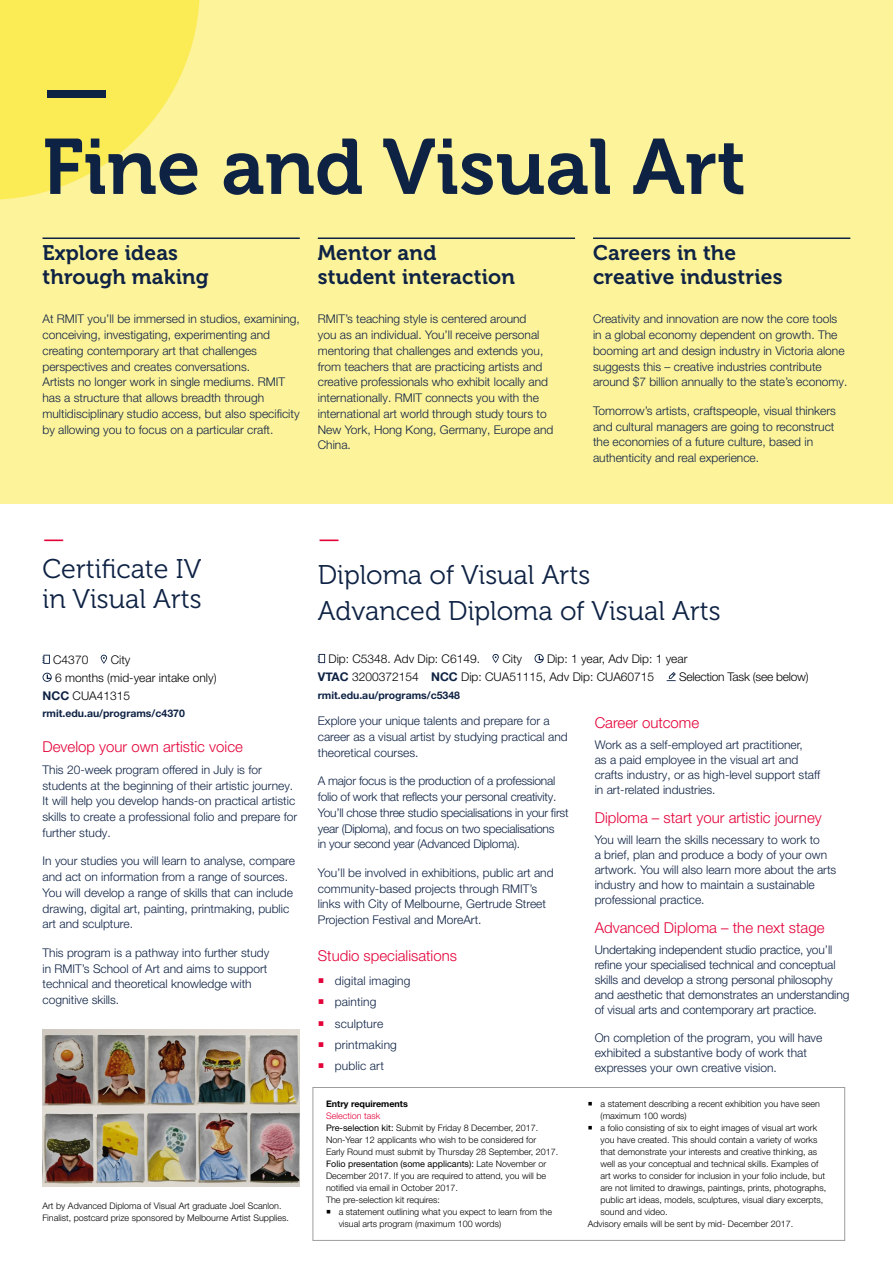
<style>
.page{position:relative;width:893px;height:1263px;background:#fff}
.page>*{position:absolute;margin:0;border:0;box-sizing:border-box;transform-origin:0 0}
.t1{font:78px/78px "Museo 700";color:#0e2244}
.t2{font:27px/36px "Museo 300";color:#0e2244}
.t3{font:27px "Museo 300";color:#e40138}
.t4{font:21px/24px "Museo 700";letter-spacing:.01em;color:#0e2244}
.t5{font:300 15px "Helvetica Neue LT Pro";color:#e40138}
.t6{font:300 12px/15.8px "Helvetica Neue LT Pro";color:#0e2244}
.t7{font:300 12px/15.8px "Helvetica Neue LT Pro";letter-spacing:-.02em;color:#0e2244}
.t8{font:300 12px/18px "Helvetica Neue LT Pro";color:#000}
.t9{font:300 12px "Helvetica Neue LT Pro";letter-spacing:-.02em;color:#000}
.t10{font:700 10.5px "Helvetica Neue LT Pro";color:#0e2244}
.t11{font:300 9px/12px "Helvetica Neue LT Pro";color:#000}
.t12{font:700 9px "Helvetica Neue LT Pro";color:#000}
.s1{font-family:"Helvetica Neue";font-weight:700;color:#0e2244}
.s2{color:#e40138}
.s3{font-weight:400}
</style>
<div class="page">
<div style="left:0;top:0;width:893px;height:503px;background:#fdf39b"></div>
<svg style="left:318px;top:654px;width:7px;height:9px"></svg>
<svg style="left:492px;top:654px;width:7px;height:9px"></svg>
<svg style="left:534px;top:654px;width:10px;height:9px"></svg>
<svg style="left:667px;top:672px;width:9px;height:9px"></svg>
<svg style="left:0;top:0;width:200px;height:200px"></svg>
<hr style="left:43px;top:237px;width:257px;height:2px;background:#0e2244">
<hr style="left:318px;top:237px;width:257px;height:2px;background:#0e2244">
<hr style="left:593px;top:237px;width:257px;height:2px;background:#0e2244">
<img style="left:43px;top:1029px;width:257px;height:158px">
<svg style="left:43px;top:655px;width:7px;height:9px"></svg>
<svg style="left:101px;top:655px;width:6px;height:9px"></svg>
<svg style="left:43px;top:673px;width:9px;height:9px"></svg>
<div style="left:313px;top:1087px;width:532px;height:154px;border:1px solid #9d9d9c"></div>
<h1 class="t1" style="left:43px;top:51px;width:705px">—<br>Fine and Visual Art</h1>
<h3 class="t4" style="left:43px;top:241px;width:168px">Explore ideas through making</h3>
<p class="t6" style="left:43px;top:311px;width:259px">At RMIT you’ll be immersed in studios, examining, conceiving, investigating, experimenting and creating contemporary art that challenges perspectives and creates conversations.<br>Artists no longer work in single mediums. RMIT has a structure that allows breadth through multidisciplinary studio access, but also specificity by allowing you to focus on a particular craft.</p>
<h3 class="t4" style="left:318px;top:241px;width:199px">Mentor and student interaction</h3>
<p class="t6" style="left:318px;top:311px;width:237px">RMIT’s teaching style is centered around<br>you as an individual. You’ll receive personal mentoring that challenges and extends you, from teachers that are practicing artists and creative professionals who exhibit locally and internationally. RMIT connects you with the international art world through study tours to New York, Hong Kong, Germany, Europe and China.</p>
<h3 class="t4" style="left:593px;top:241px;width:191px">Careers in the creative industries</h3>
<p class="t6" style="left:593px;top:311px;width:256px">Creativity and innovation are now the core tools in a global economy dependent on growth. The booming art and design industry in Victoria alone suggests this – creative industries contribute around $7 billion annually to the state’s economy.</p>
<p class="t6" style="left:593px;top:402px;width:244px">Tomorrow’s artists, craftspeople, visual thinkers and cultural managers are going to reconstruct the economies of a future culture, based in authenticity and real experience.</p>
<h2 class="t3" style="left:43px;top:524px;width:24px">—</h2>
<h2 class="t2" style="left:43px;top:554px;width:161px;line-height:30px">Certificate IV in Visual Arts</h2>
<p class="t8" style="left:53px;top:650px;width:37px">C4370</p>
<p class="t8" style="left:111px;top:650px;width:21px">City</p>
<p class="t8" style="left:55px;top:668px;width:163px">6 months (mid-year intake only)</p>
<p class="t8" style="left:43px;top:686px;width:89px"><span class="s1">NCC</span> CUA41315</p>
<p class="t10" style="left:43px;top:707px;width:144px">rmit.edu.au/programs/c4370</p>
<p class="t5" style="left:43px;top:737px;width:202px">Develop your own artistic voice</p>
<p class="t6" style="left:43px;top:762px;width:256px">This 20-week program offered in July is for students at the beginning of their artistic journey.<br>It will help you develop hands-on practical artistic skills to create a professional folio and prepare for further study.</p>
<p class="t6" style="left:43px;top:853px;width:254px">In your studies you will learn to analyse, compare and act on information from a range of sources.<br>You will develop a range of skills that can include drawing, digital art, painting, printmaking, public art and sculpture.</p>
<p class="t6" style="left:43px;top:944px;width:228px">This program is a pathway into further study in RMIT’s School of Art and aims to support technical and theoretical knowledge with cognitive skills.</p>
<p class="t11" style="left:42px;top:1200px;width:248px">Art by Advanced Diploma of Visual Art graduate Joel Scanlon.<br>Finalist, postcard prize sponsored by Melbourne Artist Supplies.</p>
<h2 class="t3" style="left:318px;top:524px;width:24px">—</h2>
<h2 class="t2" style="left:318px;top:557px;width:404px">Diploma of Visual Arts<br>Advanced Diploma of Visual Arts</h2>
<p class="t8" style="left:328px;top:649px;width:153px">Dip: C5348. Adv Dip: C6149.</p>
<p class="t8" style="left:502px;top:649px;width:21px">City</p>
<p class="t8" style="left:318px;top:649px;width:371px;text-indent:229px">Dip: 1 year, Adv Dip: 1 year<br><span class="s1">VTAC</span> 3200372154 <span class="s1">NCC</span> Dip: CUA51115, Adv Dip: CUA60715</p>
<p class="t9" style="left:679px;top:669px;width:131px">Selection Task (see below)</p>
<p class="t10" style="left:318px;top:689px;width:144px">rmit.edu.au/programs/c5348</p>
<p class="t6" style="left:318px;top:713px;width:251px">Explore your unique talents and prepare for a career as a visual artist by studying practical and theoretical courses.</p>
<p class="t7" style="left:318px;top:773px;width:252px">A major focus is the production of a professional folio of work that reflects your personal creativity.<br>You’ll chose three studio specialisations in your first year (Diploma), and focus on two specialisations<br>in your second year (Advanced Diploma).</p>
<p class="t6" style="left:318px;top:864px;width:237px">You’ll be involved in exhibitions, public art and community-based projects through RMIT’s links with City of Melbourne, Gertrude Street Projection Festival and MoreArt.</p>
<p class="t5" style="left:318px;top:947px;width:141px">Studio specialisations</p>
<p class="t6" style="left:318px;top:972px;width:94px"><span class="s2">○</span> digital imaging</p>
<p class="t6" style="left:318px;top:994px;width:60px"><span class="s2">○</span> painting</p>
<p class="t6" style="left:318px;top:1015px;width:67px"><span class="s2">○</span> sculpture</p>
<p class="t6" style="left:318px;top:1037px;width:81px"><span class="s2">○</span> printmaking</p>
<p class="t6" style="left:318px;top:1058px;width:68px"><span class="s2">○</span> public art</p>
<p class="t12" style="left:326px;top:1098px;width:83px">Entry requirements</p>
<p class="t11" style="left:326px;top:1110px;width:234px"><span class="s2">Selection task<br></span><span class="s3">Pre-selection kit:</span> Submit by Friday 8 December, 2017.<br>Non-Year 12 applicants who wish to be considered for<br>Early Round must submit by Thursday 28 September, 2017.<br><span class="s3">Folio presentation (some applicants):</span> Late November or December 2017. If you are required to attend, you will be notified via email in October 2017.<br>The pre-selection kit requires:</p>
<p class="t11" style="left:339px;top:1206px;width:215px;text-indent:-13px">○ a statement outlining what you expect to learn from the visual arts program (maximum 100 words)</p>
<p class="t5" style="left:595px;top:713px;width:106px">Career outcome</p>
<p class="t6" style="left:595px;top:737px;width:227px;line-height:15px">Work as a self-employed art practitioner,<br>as a paid employee in the visual art and crafts industry, or as high-level support staff in art-related industries.</p>
<p class="t5" style="left:595px;top:808px;width:228px">Diploma – start your artistic journey</p>
<p class="t6" style="left:595px;top:832px;width:243px;line-height:15px">You will learn the skills necessary to work to<br>a brief, plan and produce a body of your own artwork. You will also learn more about the arts industry and how to maintain a sustainable professional practice.</p>
<p class="t5" style="left:595px;top:918px;width:231px">Advanced Diploma – the next stage</p>
<p class="t6" style="left:595px;top:942px;width:256px;line-height:15px">Undertaking independent studio practice, you’ll refine your specialised technical and conceptual skills and develop a strong personal philosophy and aesthetic that demonstrates an understanding of visual arts and contemporary art practice.</p>
<p class="t6" style="left:595px;top:1030px;width:229px;line-height:15px">On completion of the program, you will have exhibited a substantive body of work that expresses your own creative vision.</p>
<p class="t11" style="left:601px;top:1098px;width:221px;text-indent:-13px">○ a statement describing a recent exhibition you have seen (maximum 100 words)</p>
<p class="t11" style="left:588px;top:1121px;width:231px">○ a folio consisting of six to eight images of visual art work</p>
<p class="t11" style="left:601px;top:1133px;width:218px">you have created. This should contain a variety of works</p>
<p class="t11" style="left:601px;top:1145px;width:218px">that demonstrate your interests and creative thinking, as</p>
<p class="t11" style="left:601px;top:1157px;width:220px">well as your conceptual and technical skills. Examples of</p>
<p class="t11" style="left:601px;top:1169px;width:226px">art works to consider for inclusion in your folio include, but</p>
<p class="t11" style="left:601px;top:1181px;width:227px">are not limited to drawings, paintings, prints, photographs,</p>
<p class="t11" style="left:601px;top:1193px;width:224px">public art ideas, models, sculptures, visual diary excerpts,</p>
<p class="t11" style="left:601px;top:1205px;width:69px">sound and video.</p>
<p class="t11" style="left:588px;top:1217px;width:207px">Advisory emails will be sent by mid- December 2017.</p>
</div>
